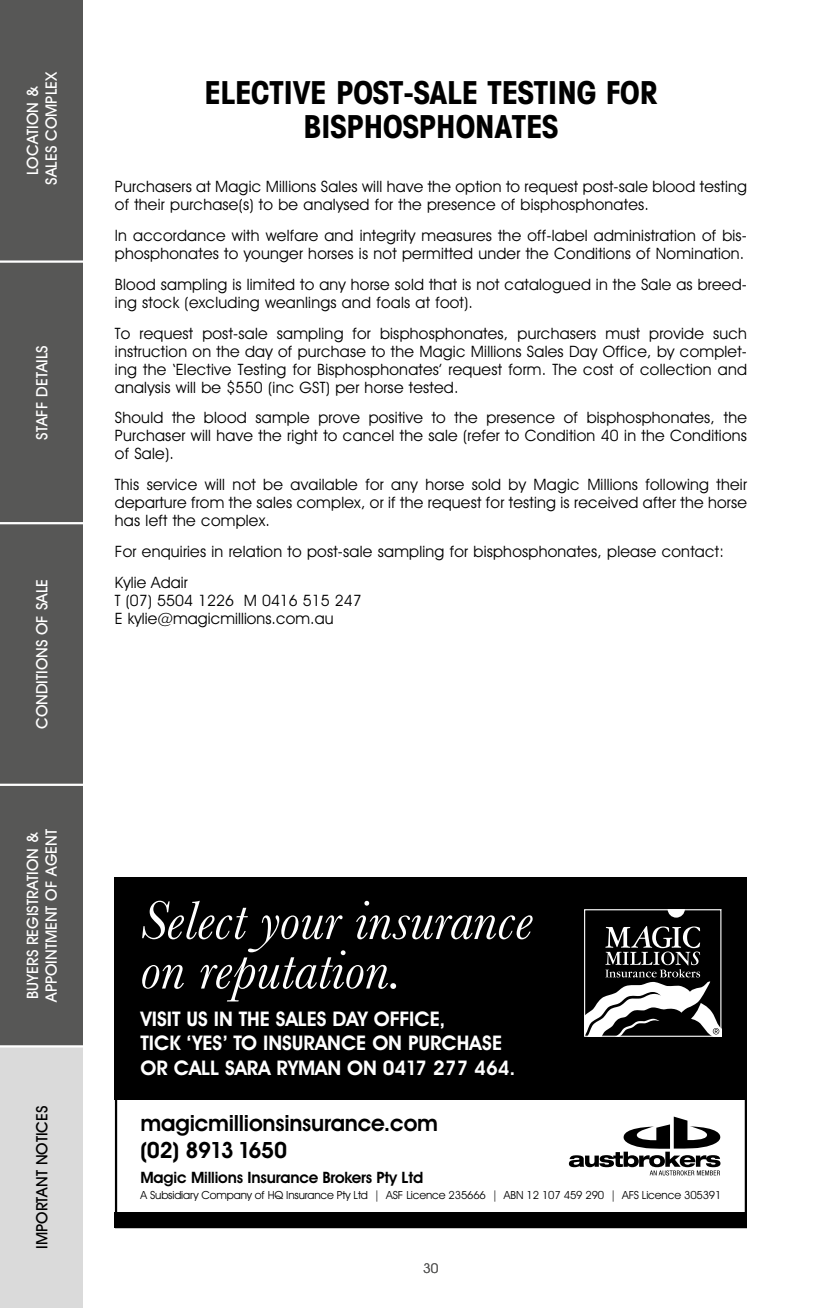
<style>
.page{position:relative;width:830px;height:1308px;background:#fff}
.page>*{position:absolute;margin:0;border:0;box-sizing:border-box;transform-origin:0 0}
.t1{font:italic 56.25px/49.5px "Baskerville";color:#fff}
.t2{font:700 condensed 31.5px/33.8px "Avant Garde IT Cby BT";color:#000;text-align:center}
.t3{font:600 22.5px/27px "Avant Garde IT Cby BT";letter-spacing:-.01em;color:#000}
.t4{font:600 20.25px/24.8px "Avant Garde IT Cby BT";color:#fff}
.t5{font:15.75px/18px "Avant Garde IT Cby BT";letter-spacing:.015em;color:#000}
.t6{font:500 15.75px/18.9px "Avant Garde IT Cby BT";color:#fff;text-align:center}
.t7{font:600 15.75px "Avant Garde IT Cby BT";letter-spacing:-.01em;color:#000}
.t8{font:500 15.75px "Avant Garde IT Cby BT";color:#000}
.t9{font:13.5px "Avant Garde IT Cby BT";color:#575756}
.t10{font:11.25px "Avant Garde IT Cby BT";letter-spacing:-.015em;color:#000}
</style>
<div class="page">
<div style="left:115px;top:877px;width:631px;height:351px;background:#000"></div>
<div style="left:115px;top:1100px;width:631px;height:112px;background:#fff"></div>
<div style="left:0;top:0;width:83px;height:261px;background:#575756"></div>
<div style="left:0;top:261px;width:83px;height:262px;background:#575756"></div>
<div style="left:0;top:523px;width:83px;height:261px;background:#575756"></div>
<div style="left:0;top:784px;width:83px;height:262px;background:#575756"></div>
<div style="left:0;top:1046px;width:83px;height:261px;background:#dadada"></div>
<hr style="left:0;top:260px;width:83px;height:3px;background:#fff">
<hr style="left:0;top:522px;width:83px;height:2px;background:#fff">
<hr style="left:0;top:783px;width:83px;height:3px;background:#fff">
<hr style="left:0;top:1045px;width:83px;height:2px;background:#fff">
<svg style="left:568px;top:1116px;width:152px;height:59px"></svg>
<svg style="left:585px;top:911px;width:134px;height:123px"></svg>
<div style="left:583px;top:909px;width:138px;height:127px;border:1px solid #fff"></div>
<p class="t6" style="left:23px;top:185px;width:115px;rotate:-90deg">LOCATION &amp;<br>SALES COMPLEX</p>
<p class="t6" style="left:32px;top:440px;width:96px;rotate:-90deg">STAFF DETAILS</p>
<p class="t6" style="left:32px;top:729px;width:152px;rotate:-90deg">CONDITIONS OF SALE</p>
<p class="t6" style="left:23px;top:1001px;width:174px;text-align:left;rotate:-90deg">BUYERS REGISTRATION &amp;<br>APPOINTMENT OF AGENT</p>
<p class="t8" style="left:32px;top:1248px;width:145px;rotate:-90deg">IMPORTANT NOTICES</p>
<h2 class="t2" style="left:204px;top:75px;width:454px">ELECTIVE POST-SALE TESTING FOR<br>BISPHOSPHONATES</h2>
<p class="t5" style="left:115px;top:177px;width:633px">Purchasers at Magic Millions Sales will have the option to request post-sale blood testing of their purchase(s) to be analysed for the presence of bisphosphonates.</p>
<p class="t5" style="left:115px;top:226px;width:633px">In accordance with welfare and integrity measures the off-label administration of bis&shy;phosphonates to younger horses is not permitted under the Conditions of Nomination.</p>
<p class="t5" style="left:115px;top:275px;width:633px">Blood sampling is limited to any horse sold that is not catalogued in the Sale as breed&shy;ing stock (excluding weanlings and foals at foot).</p>
<p class="t5" style="left:115px;top:324px;width:633px;text-align:justify">To request post-sale sampling for bisphosphonates, purchasers must provide such instruction on the day of purchase to the Magic Millions Sales Day Office, by complet&shy;ing the ‘Elective Testing for Bisphosphonates’ request form. The cost of collection and analysis will be $550 (inc GST) per horse tested.</p>
<p class="t5" style="left:115px;top:409px;width:633px;text-align:justify">Should the blood sample prove positive to the presence of bisphosphonates, the Purchaser will have the right to cancel the sale (refer to Condition 40 in the Conditions of Sale).</p>
<p class="t5" style="left:115px;top:475px;width:633px;text-align:justify">This service will not be available for any horse sold by Magic Millions following their departure from the sales complex, or if the request for testing is received after the horse has left the complex.</p>
<p class="t5" style="left:115px;top:536px;width:610px;line-height:30.8px">For enquiries in relation to post-sale sampling for bisphosphonates, please contact:<br>Kylie Adair</p>
<p class="t5" style="left:115px;top:591px;width:248px">T (07) 5504 1226 M 0416 515 247<br>E kylie@magicmillions.com.au</p>
<h1 class="t1" style="left:140px;top:895px;width:393px">Select your insurance on reputation.</h1>
<p class="t4" style="left:140px;top:1006px;width:376px">VISIT US IN THE SALES DAY OFFICE,<br>TICK ‘YES’ TO INSURANCE ON PURCHASE<br>OR CALL SARA RYMAN ON 0417 277 464.</p>
<h3 class="t3" style="left:140px;top:1109px;width:299px">magicmillionsinsurance.com (02) 8913 1650</h3>
<p class="t7" style="left:140px;top:1167px;width:284px">Magic Millions Insurance Brokers Pty Ltd</p>
<p class="t10" style="left:140px;top:1187px;width:582px">A Subsidiary Company of HQ Insurance Pty Ltd | ASF Licence 235666 | ABN 12 107 459 290 | AFS Licence 305391</p>
<p class="t9" style="left:423px;top:1260px;width:17px">30</p>
</div>
